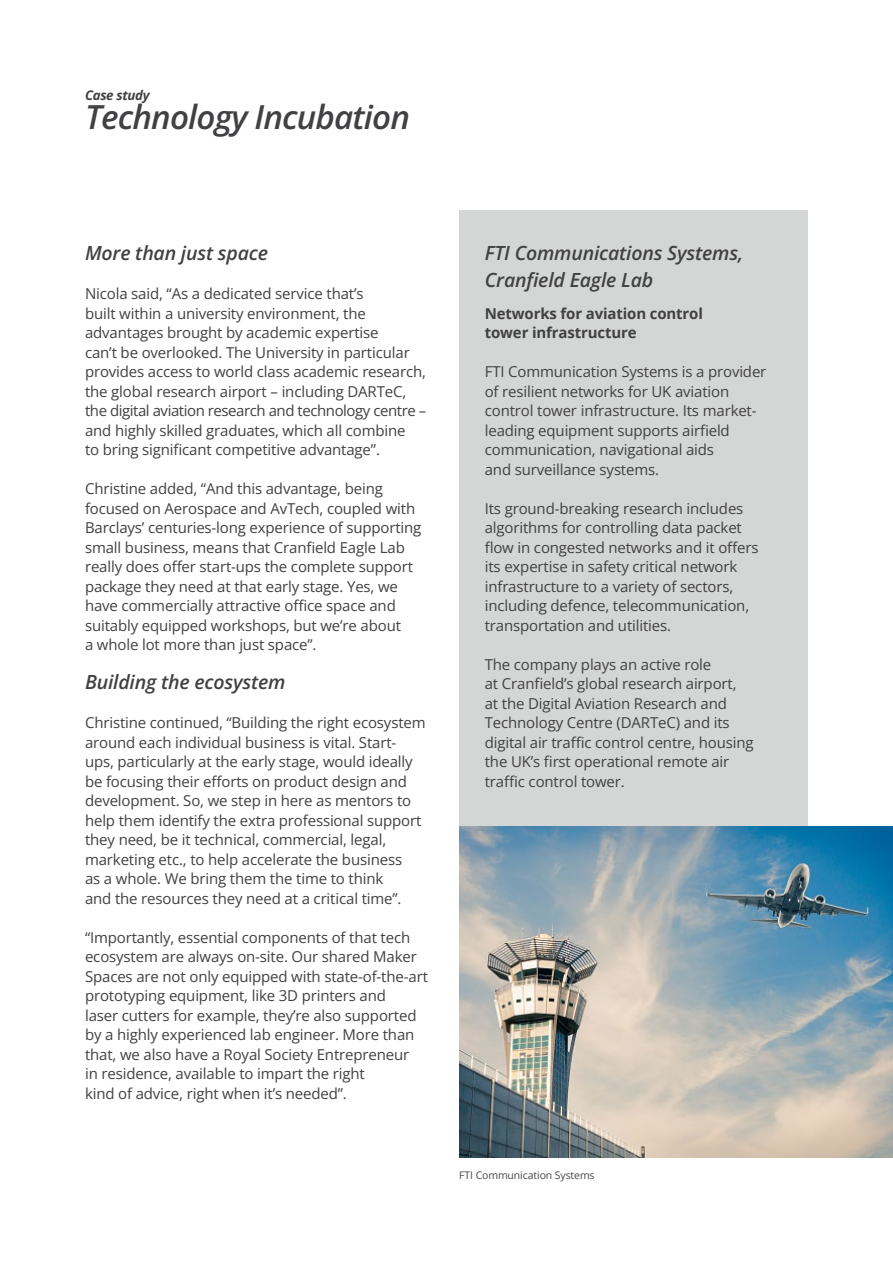
<style>
.page{position:relative;width:893px;height:1263px;background:#fff}
.page>*{position:absolute;margin:0;border:0;box-sizing:border-box;transform-origin:0 0}
.t1{font:italic 600 33.15px "Open Sans";letter-spacing:-.025em;color:#414042}
.CB___H2_page_subtitl{font:italic 600 19.5px/27px "Open Sans";letter-spacing:-.01em;color:#414042}
.CB___Body_grey{font:15px/19.5px "Open Sans";letter-spacing:-.01em;color:#414042}
.CB___H2_page_subtitl-2{font:700 15px/19.5px "Open Sans";letter-spacing:-.01em;color:#414042}
.t2{font:italic 700 13.2px "Open Sans";letter-spacing:-.025em;color:#414042}
.CB___Footnotes{font:10.5px "Open Sans";letter-spacing:-.01em;color:#4c4647}
</style>
<div class="page">
<div style="left:459px;top:210px;width:349px;height:622px;background:#d4d5d5"></div>
<img style="left:459px;top:826px;width:434px;height:331px">
<p class="t2" style="left:85px;top:86px;width:66px">Case study</p>
<h1 class="t1" style="left:85px;top:94px;width:326px">Technology Incubation</h1>
<p class="CB___H2_page_subtitl" style="left:85px;top:239px;width:185px">More than just space</p>
<p class="CB___Body_grey" style="left:85px;top:284px;width:343px">Nicola said, “As a dedicated service that’s<br>built within a university environment, the advantages brought by academic expertise<br>can’t be overlooked. The University in particular provides access to world class academic research, the global research airport – including DARTeC, the digital aviation research and technology centre – and highly skilled graduates, which all combine<br>to bring significant competitive advantage”.</p>
<p class="CB___Body_grey" style="left:85px;top:479px;width:338px">Christine added, “And this advantage, being focused on Aerospace and AvTech, coupled with Barclays’ centuries-long experience of supporting small business, means that Cranfield Eagle Lab really does offer start-ups the complete support package they need at that early stage. Yes, we have commercially attractive office space and suitably equipped workshops, but we’re about<br>a whole lot more than just space”.</p>
<p class="CB___H2_page_subtitl" style="left:85px;top:668px;width:202px">Building the ecosystem</p>
<p class="CB___Body_grey" style="left:85px;top:713px;width:342px">Christine continued, “Building the right ecosystem around each individual business is vital. Start&shy;ups, particularly at the early stage, would ideally be focusing their efforts on product design and development. So, we step in here as mentors to help them identify the extra professional support they need, be it technical, commercial, legal, marketing etc., to help accelerate the business<br>as a whole. We bring them the time to think<br>and the resources they need at a critical time”.</p>
<p class="CB___Body_grey" style="left:85px;top:927px;width:344px">“Importantly, essential components of that tech ecosystem are always on-site. Our shared Maker Spaces are not only equipped with state-of-the-art prototyping equipment, like 3D printers and<br>laser cutters for example, they’re also supported by a highly experienced lab engineer. More than that, we also have a Royal Society Entrepreneur<br>in residence, available to impart the right<br>kind of advice, right when it’s needed”.</p>
<p class="CB___H2_page_subtitl" style="left:485px;top:239px;width:260px">FTI Communications Systems,<br>Cranfield Eagle Lab</p>
<p class="CB___H2_page_subtitl-2" style="left:485px;top:303px;width:220px">Networks for aviation control tower infrastructure</p>
<p class="CB___Body_grey" style="left:485px;top:362px;width:283px">FTI Communication Systems is a provider of resilient networks for UK aviation control tower infrastructure. Its market&shy;leading equipment supports airfield communication, navigational aids<br>and surveillance systems.</p>
<p class="CB___Body_grey" style="left:485px;top:498px;width:275px">Its ground-breaking research includes algorithms for controlling data packet flow in congested networks and it offers its expertise in safety critical network infrastructure to a variety of sectors, including defence, telecommunication, transportation and utilities.</p>
<p class="CB___Body_grey" style="left:485px;top:654px;width:270px">The company plays an active role<br>at Cranfield’s global research airport, at the Digital Aviation Research and Technology Centre (DARTeC) and its digital air traffic control centre, housing the UK’s first operational remote air traffic control tower.</p>
<p class="CB___Footnotes" style="left:459px;top:1168px;width:137px">FTI Communication Systems</p>
</div>
